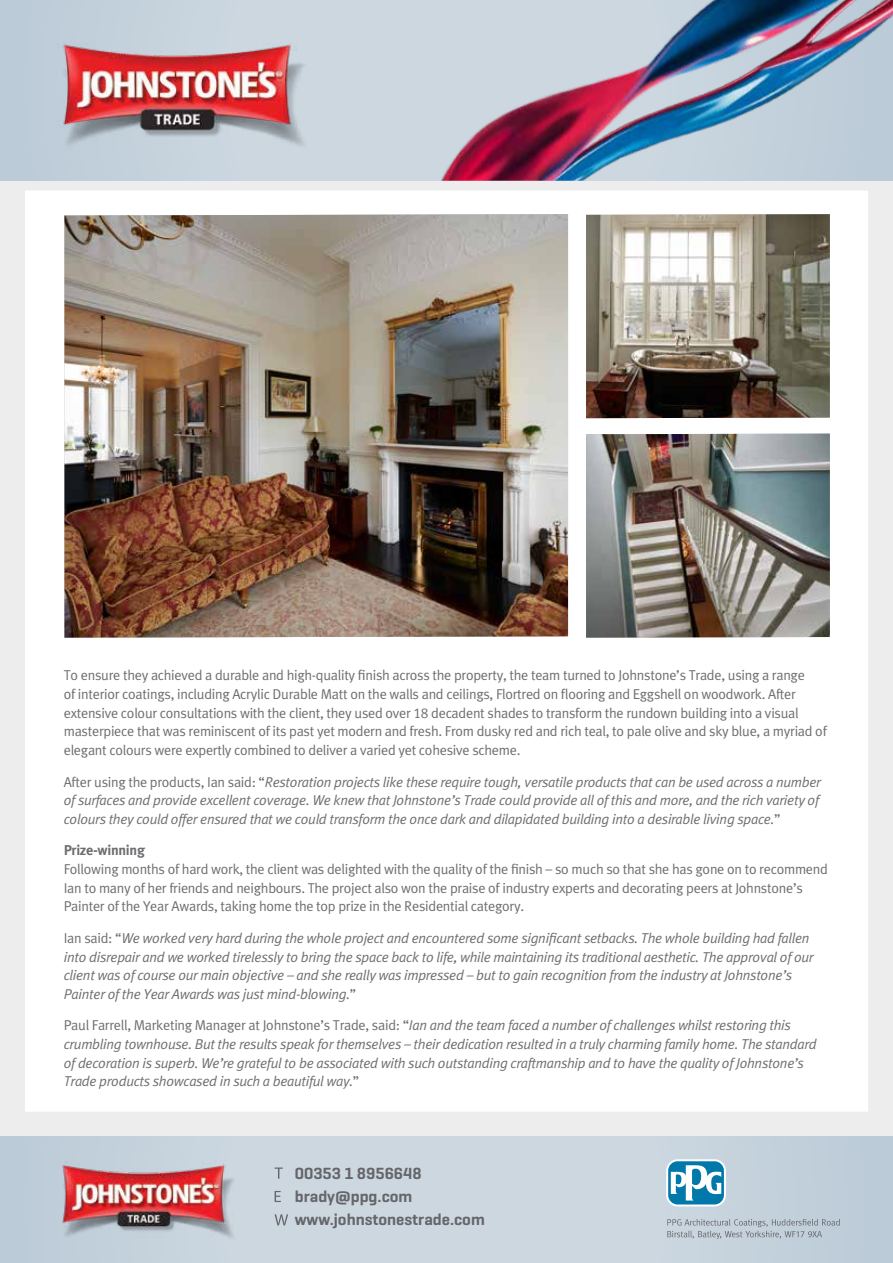
<style>
.page{position:relative;width:893px;height:1263px;background:#ededee}
.page>*{position:absolute;margin:0;border:0;box-sizing:border-box;transform-origin:0 0}
.t1{font:600 16.5px/23.4px "Geogrotesque";color:#65656a}
.t2{font:italic 14.25px/18.8px "Meta Plus Normal";letter-spacing:-.02em;color:#6d6e71}
.t3{font:14.25px/18.8px "Meta Plus Normal";letter-spacing:-.02em;color:#6d6e71}
.t4{font:700 14.25px "Meta Plus";letter-spacing:-.02em;color:#6d6e71}
.s1{font-style:normal}
</style>
<div class="page">
<div style="left:0;top:0;width:893px;height:181px;background:linear-gradient(to bottom,#c7d4de,#c7d4de)"></div>
<img style="left:425px;top:0;width:468px;height:181px">
<div style="left:25px;top:191px;width:843px;height:921px;background:#fff"></div>
<img style="left:39px;top:25px;width:286px;height:138px">
<div style="left:0;top:1137px;width:893px;height:126px;background:linear-gradient(to right,#c7d4de,#c7d4de)"></div>
<svg style="left:667px;top:1219px;width:173px;height:20px;background:#b4bfc9"></svg>
<svg style="left:666px;top:1159px;width:60px;height:47px"></svg>
<svg style="left:668px;top:1161px;width:56px;height:43px"></svg>
<svg style="left:671px;top:1164px;width:50px;height:36px;background:#6fb3ce"></svg>
<svg style="left:275px;top:1167px;width:8px;height:12px"></svg>
<svg style="left:275px;top:1191px;width:6px;height:11px"></svg>
<svg style="left:275px;top:1214px;width:13px;height:11px"></svg>
<img style="left:45px;top:1151px;width:203px;height:98px">
<img style="left:64px;top:214px;width:504px;height:424px">
<img style="left:586px;top:214px;width:244px;height:204px">
<img style="left:586px;top:434px;width:244px;height:204px">
<p class="t3" style="left:64px;top:666px;width:765px">To ensure they achieved a durable and high-quality finish across the property, the team turned to Johnstone’s Trade, using a range<br>of interior coatings, including Acrylic Durable Matt on the walls and ceilings, Flortred on flooring and Eggshell on woodwork. After extensive colour consultations with the client, they used over 18 decadent shades to transform the rundown building into a visual masterpiece that was reminiscent of its past yet modern and fresh. From dusky red and rich teal, to pale olive and sky blue, a myriad of elegant colours were expertly combined to deliver a varied yet cohesive scheme.</p>
<p class="t2" style="left:64px;top:772px;width:759px"><span class="s1">After using the products, Ian said: “</span>Restoration projects like these require tough, versatile products that can be used across a number of surfaces and provide excellent coverage. We knew that Johnstone’s Trade could provide all of this and more, and the rich variety of colours they could offer ensured that we could transform the once dark and dilapidated building into a desirable living space.<span class="s1">”</span></p>
<p class="t4" style="left:64px;top:842px;width:83px">Prize-winning</p>
<p class="t3" style="left:64px;top:859px;width:766px">Following months of hard work, the client was delighted with the quality of the finish – so much so that she has gone on to recommend<br>Ian to many of her friends and neighbours. The project also won the praise of industry experts and decorating peers at Johnstone’s<br>Painter of the Year Awards, taking home the top prize in the Residential category.</p>
<p class="t2" style="left:64px;top:928px;width:751px"><span class="s1">Ian said: “</span>We worked very hard during the whole project and encountered some significant setbacks. The whole building had fallen into disrepair and we worked tirelessly to bring the space back to life, while maintaining its traditional aesthetic. The approval of our client was of course our main objective – and she really was impressed – but to gain recognition from the industry at Johnstone’s Painter of the Year Awards was just mind-blowing.<span class="s1">”</span></p>
<p class="t2" style="left:64px;top:1016px;width:754px"><span class="s1">Paul Farrell, Marketing Manager at Johnstone’s Trade, said: “</span>Ian and the team faced a number of challenges whilst restoring this crumbling townhouse. But the results speak for themselves – their dedication resulted in a truly charming family home. The standard of decoration is superb. We’re grateful to be associated with such outstanding craftmanship and to have the quality of Johnstone’s Trade products showcased in such a beautiful way.<span class="s1">”</span></p>
<p class="t1" style="left:295px;top:1161px;width:191px">00353 1 8956648 brady@ppg.com www.johnstonestrade.com</p>
</div>
